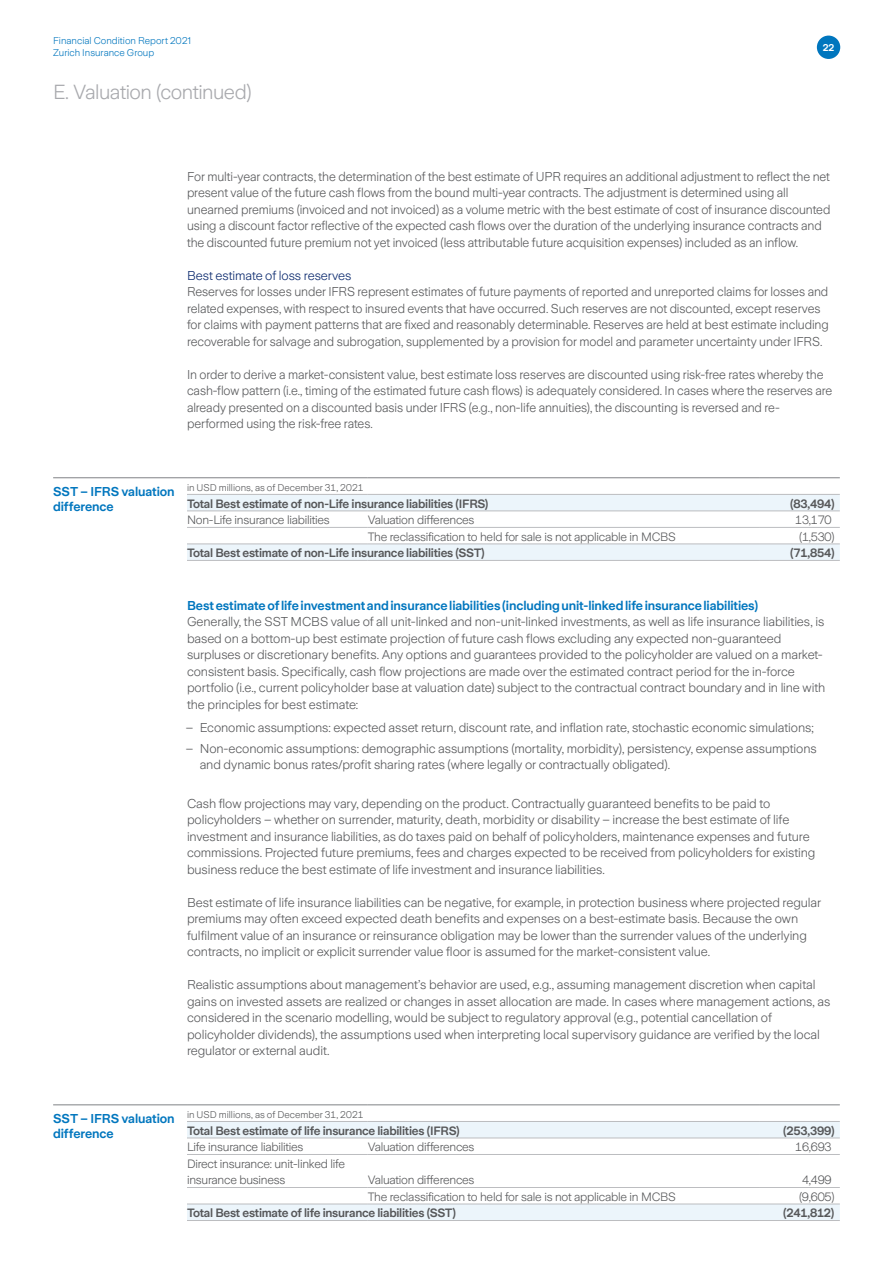
<style>
.page{position:relative;width:893px;height:1263px;background:#fff}
.page>*{position:absolute;margin:0;border:0;box-sizing:border-box;transform-origin:0 0}
.t1{font:300 20.25px "Zurich Sans";letter-spacing:-.025em;color:#a8a9ad}
.t2{font:300 12.75px/16.5px "Zurich Sans";letter-spacing:-.01em;color:#57585a}
.t3{font:600 12.75px/15.8px "Zurich Sans";letter-spacing:-.01em;color:#0076be}
.t4{font:300 12.75px "Zurich Sans";letter-spacing:-.005em;color:#09286d}
.t5{font:300 12px/16.5px "Zurich Sans";letter-spacing:-.02em;color:#57585a}
.t6{font:600 12px "Zurich Sans";letter-spacing:-.02em;color:#57585a}
.t7{font:300 9.75px "Zurich Sans";color:#57585a}
.t8{font:300 9.75px/11.2px "Zurich Sans";color:#0076be}
.t9{font:600 9.75px "Zurich Sans";color:#fff}
</style>
<div class="page">
<div style="left:817px;top:36px;width:23px;height:23px;background:#0076be;border-radius:50%"></div>
<svg style="left:187px;top:495px;width:653px;height:65px"></svg>
<hr style="left:53px;top:477px;width:134px;height:1px;background:#808285">
<hr style="left:187px;top:477px;width:181px;height:1px;background:#808285">
<hr style="left:368px;top:477px;width:391px;height:1px;background:#808285">
<hr style="left:759px;top:477px;width:81px;height:1px;background:#808285">
<hr style="left:187px;top:494px;width:181px;height:1px;background:#bcbdc0">
<hr style="left:368px;top:494px;width:391px;height:1px;background:#bcbdc0">
<hr style="left:759px;top:494px;width:81px;height:1px;background:#bcbdc0">
<hr style="left:187px;top:510px;width:181px;height:1px;background:#bcbdc0">
<hr style="left:368px;top:510px;width:391px;height:1px;background:#bcbdc0">
<hr style="left:759px;top:510px;width:81px;height:1px;background:#bcbdc0">
<hr style="left:187px;top:527px;width:181px;height:1px;background:#bcbdc0">
<hr style="left:368px;top:527px;width:391px;height:1px;background:#bcbdc0">
<hr style="left:759px;top:527px;width:81px;height:1px;background:#bcbdc0">
<hr style="left:187px;top:543px;width:181px;height:1px;background:#bcbdc0">
<hr style="left:368px;top:543px;width:391px;height:1px;background:#bcbdc0">
<hr style="left:759px;top:543px;width:81px;height:1px;background:#bcbdc0">
<hr style="left:187px;top:560px;width:181px;height:1px;background:#bcbdc0">
<hr style="left:368px;top:560px;width:391px;height:1px;background:#bcbdc0">
<hr style="left:759px;top:560px;width:81px;height:1px;background:#bcbdc0">
<svg style="left:187px;top:1122px;width:653px;height:98px"></svg>
<hr style="left:53px;top:1104px;width:134px;height:1px;background:#808285">
<hr style="left:187px;top:1104px;width:181px;height:1px;background:#808285">
<hr style="left:368px;top:1104px;width:391px;height:1px;background:#808285">
<hr style="left:759px;top:1104px;width:81px;height:1px;background:#808285">
<hr style="left:187px;top:1121px;width:181px;height:1px;background:#bcbdc0">
<hr style="left:368px;top:1121px;width:391px;height:1px;background:#bcbdc0">
<hr style="left:759px;top:1121px;width:81px;height:1px;background:#bcbdc0">
<hr style="left:187px;top:1137px;width:181px;height:1px;background:#bcbdc0">
<hr style="left:368px;top:1137px;width:391px;height:1px;background:#bcbdc0">
<hr style="left:759px;top:1137px;width:81px;height:1px;background:#bcbdc0">
<hr style="left:187px;top:1154px;width:181px;height:1px;background:#bcbdc0">
<hr style="left:368px;top:1154px;width:391px;height:1px;background:#bcbdc0">
<hr style="left:759px;top:1154px;width:81px;height:1px;background:#bcbdc0">
<hr style="left:187px;top:1187px;width:181px;height:1px;background:#bcbdc0">
<hr style="left:368px;top:1187px;width:391px;height:1px;background:#bcbdc0">
<hr style="left:759px;top:1187px;width:81px;height:1px;background:#bcbdc0">
<hr style="left:187px;top:1203px;width:181px;height:1px;background:#bcbdc0">
<hr style="left:368px;top:1203px;width:391px;height:1px;background:#bcbdc0">
<hr style="left:759px;top:1203px;width:81px;height:1px;background:#bcbdc0">
<hr style="left:187px;top:1220px;width:181px;height:1px;background:#bcbdc0">
<hr style="left:368px;top:1220px;width:391px;height:1px;background:#bcbdc0">
<hr style="left:759px;top:1220px;width:81px;height:1px;background:#bcbdc0">
<p class="t8" style="left:53px;top:36px;width:140px">Financial Condition Report 2021<br>Zurich Insurance Group</p>
<p class="t9" style="left:823px;top:42px;width:13px">22</p>
<h1 class="t1" style="left:53px;top:81px;width:200px">E. Valuation (continued)</h1>
<p class="t2" style="left:187px;top:168px;width:645px">For multi-year contracts, the determination of the best estimate of UPR requires an additional adjustment to reflect the net present value of the future cash flows from the bound multi-year contracts. The adjustment is determined using all unearned premiums (invoiced and not invoiced) as a volume metric with the best estimate of cost of insurance discounted using a discount factor reflective of the expected cash flows over the duration of the underlying insurance contracts and the discounted future premium not yet invoiced (less attributable future acquisition expenses) included as an inflow.</p>
<p class="t4" style="left:187px;top:268px;width:166px">Best estimate of loss reserves</p>
<p class="t2" style="left:187px;top:284px;width:643px">Reserves for losses under IFRS represent estimates of future payments of reported and unreported claims for losses and related expenses, with respect to insured events that have occurred. Such reserves are not discounted, except reserves for claims with payment patterns that are fixed and reasonably determinable. Reserves are held at best estimate including recoverable for salvage and subrogation, supplemented by a provision for model and parameter uncertainty under IFRS.</p>
<p class="t2" style="left:187px;top:366px;width:647px">In order to derive a market-consistent value, best estimate loss reserves are discounted using risk-free rates whereby the cash-flow pattern (i.e., timing of the estimated future cash flows) is adequately considered. In cases where the reserves are already presented on a discounted basis under IFRS (e.g., non-life annuities), the discounting is reversed and re&shy;performed using the risk-free rates.</p>
<p class="t3" style="left:53px;top:484px;width:123px">SST – IFRS valuation difference</p>
<p class="t7" style="left:187px;top:482px;width:178px">in USD millions, as of December 31, 2021</p>
<p class="t6" style="left:187px;top:497px;width:303px">Total Best estimate of non-Life insurance liabilities (IFRS)</p>
<p class="t6" style="left:790px;top:497px;width:46px">(83,494)</p>
<p class="t5" style="left:187px;top:512px;width:144px">Non-Life insurance liabilities</p>
<p class="t5" style="left:368px;top:512px;width:108px">Valuation differences</p>
<p class="t5" style="left:795px;top:512px;width:38px">13,170</p>
<p class="t5" style="left:368px;top:528px;width:310px">The reclassification to held for sale is not applicable in MCBS</p>
<p class="t5" style="left:799px;top:528px;width:37px">(1,530)</p>
<p class="t6" style="left:187px;top:546px;width:299px">Total Best estimate of non-Life insurance liabilities (SST)</p>
<p class="t6" style="left:790px;top:546px;width:46px">(71,854)</p>
<p class="t3" style="left:187px;top:598px;width:573px">Best estimate of life investment and insurance liabilities (including unit-linked life insurance liabilities)</p>
<p class="t2" style="left:187px;top:614px;width:640px">Generally, the SST MCBS value of all unit-linked and non-unit-linked investments, as well as life insurance liabilities, is based on a bottom-up best estimate projection of future cash flows excluding any expected non-guaranteed surpluses or discretionary benefits. Any options and guarantees provided to the policyholder are valued on a market&shy;consistent basis. Specifically, cash flow projections are made over the estimated contract period for the in-force portfolio (i.e., current policyholder base at valuation date) subject to the contractual contract boundary and in line with the principles for best estimate:</p>
<p class="t2" style="left:186px;top:719px;width:630px">– Economic assumptions: expected asset return, discount rate, and inflation rate, stochastic economic simulations;</p>
<p class="t2" style="left:200px;top:740px;width:618px;text-indent:-14px">– Non-economic assumptions: demographic assumptions (mortality, morbidity), persistency, expense assumptions and dynamic bonus rates/profit sharing rates (where legally or contractually obligated).</p>
<p class="t2" style="left:187px;top:795px;width:630px">Cash flow projections may vary, depending on the product. Contractually guaranteed benefits to be paid to policyholders – whether on surrender, maturity, death, morbidity or disability – increase the best estimate of life investment and insurance liabilities, as do taxes paid on behalf of policyholders, maintenance expenses and future commissions. Projected future premiums, fees and charges expected to be received from policyholders for existing business reduce the best estimate of life investment and insurance liabilities.</p>
<p class="t2" style="left:187px;top:894px;width:635px">Best estimate of life insurance liabilities can be negative, for example, in protection business where projected regular premiums may often exceed expected death benefits and expenses on a best-estimate basis. Because the own fulfilment value of an insurance or reinsurance obligation may be lower than the surrender values of the underlying contracts, no implicit or explicit surrender value floor is assumed for the market-consistent value.</p>
<p class="t2" style="left:187px;top:977px;width:645px">Realistic assumptions about management’s behavior are used, e.g., assuming management discretion when capital gains on invested assets are realized or changes in asset allocation are made. In cases where management actions, as considered in the scenario modelling, would be subject to regulatory approval (e.g., potential cancellation of policyholder dividends), the assumptions used when interpreting local supervisory guidance are verified by the local regulator or external audit.</p>
<p class="t3" style="left:53px;top:1111px;width:123px">SST – IFRS valuation difference</p>
<p class="t7" style="left:187px;top:1109px;width:178px">in USD millions, as of December 31, 2021</p>
<p class="t6" style="left:187px;top:1124px;width:274px">Total Best estimate of life insurance liabilities (IFRS)</p>
<p class="t6" style="left:783px;top:1124px;width:53px">(253,399)</p>
<p class="t5" style="left:187px;top:1139px;width:118px">Life insurance liabilities</p>
<p class="t5" style="left:368px;top:1139px;width:108px">Valuation differences</p>
<p class="t5" style="left:795px;top:1139px;width:38px">16,693</p>
<p class="t5" style="left:187px;top:1155px;width:160px">Direct insurance: unit-linked life insurance business</p>
<p class="t5" style="left:368px;top:1172px;width:108px">Valuation differences</p>
<p class="t5" style="left:802px;top:1172px;width:31px">4,499</p>
<p class="t5" style="left:368px;top:1188px;width:310px">The reclassification to held for sale is not applicable in MCBS</p>
<p class="t5" style="left:799px;top:1188px;width:37px">(9,605)</p>
<p class="t6" style="left:187px;top:1206px;width:270px">Total Best estimate of life insurance liabilities (SST)</p>
<p class="t6" style="left:783px;top:1206px;width:53px">(241,812)</p>
</div>
